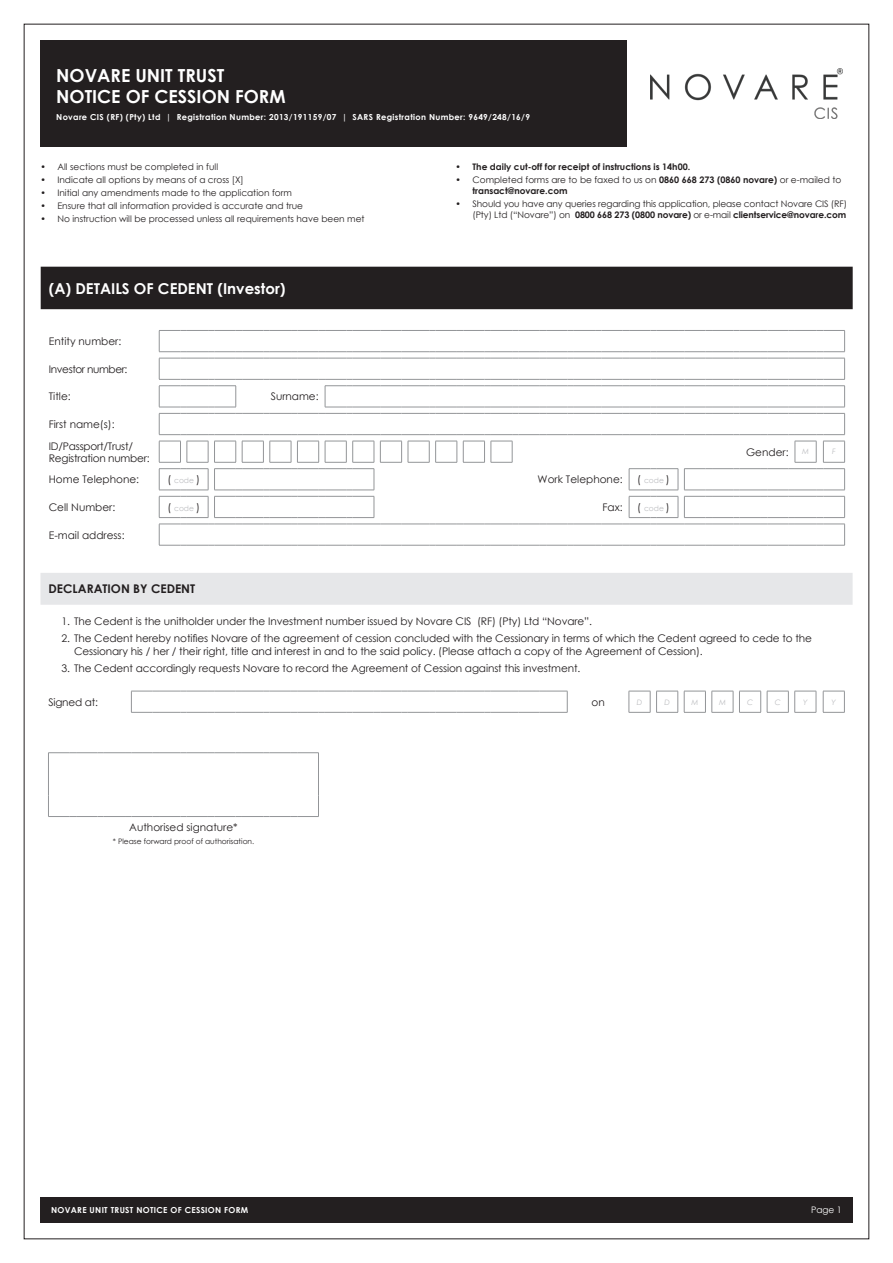
<style>
.page{position:relative;width:893px;height:1263px;background:#fff}
.page>*{position:absolute;margin:0;border:0;box-sizing:border-box;transform-origin:0 0}
.t1{font:700 18px "Century Gothic";color:#fff}
.t2{font:700 15px "Century Gothic";color:#fff}
.t3{font:700 12px "Century Gothic";color:#231f20}
.Body_Copy{font:10.5px/12.6px "Century Gothic";letter-spacing:-.01em;color:#231f20}
.Body_Copy-2{font:10.5px "Century Gothic";letter-spacing:-.04em;color:#231f20}
.t4{font:9px/10.8px "Century Gothic";color:#231f20}
.t5{font:700 9px "Century Gothic";color:#231f20}
.t6{font:9px "Century Gothic";color:#fff}
.t7{font:700 8.25px "Century Gothic";letter-spacing:.04em;color:#fff}
.t8{font:7.5px "Century Gothic";color:#231f20}
.t9{font:7.5px "Century Gothic";color:#bcbdc0}
.t10{font:italic 7.5px "Century Gothic";color:#bcbdc0}
.s1{font-weight:700}
.s2{font-size:10.5px;color:#231f20}
</style>
<div class="page">
<div style="left:40px;top:1197px;width:813px;height:25px;background:#231f20"></div>
<div style="left:40px;top:40px;width:586px;height:107px;background:#231f20"></div>
<div style="left:40px;top:573px;width:813px;height:32px;background:#e6e7e9"></div>
<svg style="left:629px;top:691px;width:77px;height:22px"></svg>
<svg style="left:712px;top:691px;width:49px;height:22px"></svg>
<svg style="left:767px;top:691px;width:50px;height:22px"></svg>
<svg style="left:823px;top:691px;width:22px;height:22px"></svg>
<svg style="left:131px;top:691px;width:437px;height:22px"></svg>
<svg style="left:48px;top:752px;width:271px;height:65px"></svg>
<div style="left:41px;top:267px;width:812px;height:42px;background:#231f20"></div>
<svg style="left:408px;top:441px;width:77px;height:22px"></svg>
<svg style="left:491px;top:441px;width:22px;height:22px"></svg>
<svg style="left:159px;top:441px;width:243px;height:77px"></svg>
<svg style="left:629px;top:441px;width:216px;height:77px"></svg>
<svg style="left:159px;top:330px;width:686px;height:22px"></svg>
<svg style="left:159px;top:358px;width:686px;height:77px"></svg>
<svg style="left:159px;top:524px;width:686px;height:22px"></svg>
<img style="left:651px;top:68px;width:191px;height:50px">
<p class="t1" style="left:56px;top:61px;width:170px">NOVARE UNIT TRUST</p>
<p class="t1" style="left:56px;top:83px;width:231px">NOTICE OF CESSION FORM</p>
<p class="t7" style="left:56px;top:111px;width:475px">Novare CIS (RF) (Pty) Ltd | Registration Number: 2013/191159/07 | SARS Registration Number: 9649/248/16/9</p>
<p class="t4" style="left:40px;top:161px;width:179px">• All sections must be completed in full</p>
<p class="t4" style="left:40px;top:174px;width:205px">• Indicate all options by means of a cross [X]</p>
<p class="t4" style="left:40px;top:187px;width:253px">• Initial any amendments made to the application form</p>
<p class="t4" style="left:40px;top:200px;width:264px">• Ensure that all information provided is accurate and true</p>
<p class="t4" style="left:40px;top:213px;width:326px">• No instruction will be processed unless all requirements have been met</p>
<p class="t2" style="left:49px;top:277px;width:238px">(A) DETAILS OF CEDENT (Investor)</p>
<p class="t5" style="left:455px;top:160px;width:236px">• The daily cut-off for receipt of instructions is 14h00.</p>
<p class="t4" style="left:472px;top:174px;width:370px;text-indent:-17px">• Completed forms are to be faxed to us on <span class="s1">0860 668 273 (0860 novare)</span> or e-mailed to <span class="s1">transact@novare.com</span></p>
<p class="t4" style="left:455px;top:198px;width:393px;text-align:right">• Should you have any queries regarding this application, please contact Novare CIS (RF) (Pty) Ltd (“Novare”) on <span class="s1">0800 668 273 (0800 novare)</span> or e-mail <span class="s1">clientservice@novare.com</span></p>
<p class="Body_Copy" style="left:49px;top:335px;width:74px">Entity number:</p>
<p class="Body_Copy-2" style="left:49px;top:362px;width:80px">Investor number:</p>
<p class="Body_Copy" style="left:49px;top:390px;width:23px">Title:</p>
<p class="Body_Copy" style="left:271px;top:390px;width:49px">Surname:</p>
<p class="Body_Copy" style="left:49px;top:418px;width:67px">First name(s):</p>
<p class="Body_Copy" style="left:49px;top:440px;width:102px;line-height:12px">ID/Passport/Trust/<br>Registration number:</p>
<p class="Body_Copy" style="left:746px;top:445px;width:44px">Gender:</p>
<p class="t10" style="left:802px;top:446px;width:8px">M</p>
<p class="t10" style="left:832px;top:446px;width:5px">F</p>
<p class="Body_Copy" style="left:49px;top:473px;width:92px">Home Telephone:</p>
<p class="t9" style="left:167px;top:475px;width:34px"><span class="s2">(</span> code <span class="s2">)</span></p>
<p class="Body_Copy" style="left:538px;top:473px;width:87px">Work Telephone:</p>
<p class="t9" style="left:637px;top:475px;width:34px"><span class="s2">(</span> code <span class="s2">)</span></p>
<p class="Body_Copy" style="left:49px;top:501px;width:68px">Cell Number:</p>
<p class="t9" style="left:167px;top:503px;width:34px"><span class="s2">(</span> code <span class="s2">)</span></p>
<p class="Body_Copy" style="left:602px;top:501px;width:22px">Fax:</p>
<p class="t9" style="left:637px;top:503px;width:34px"><span class="s2">(</span> code <span class="s2">)</span></p>
<p class="Body_Copy" style="left:49px;top:528px;width:77px">E-mail address:</p>
<p class="t3" style="left:49px;top:580px;width:148px">DECLARATION BY CEDENT</p>
<p class="Body_Copy" style="left:61px;top:615px;width:532px">1. The Cedent is the unitholder under the Investment number issued by Novare CIS (RF) (Pty) Ltd “Novare”.</p>
<p class="Body_Copy" style="left:74px;top:632px;width:739px;text-indent:-13px">2. The Cedent hereby notifies Novare of the agreement of cession concluded with the Cessionary in terms of which the Cedent agreed to cede to the<br>Cessionary his / her / their right, title and interest in and to the said policy. (Please attach a copy of the Agreement of Cession).</p>
<p class="Body_Copy" style="left:61px;top:661px;width:521px">3. The Cedent accordingly requests Novare to record the Agreement of Cession against this investment.</p>
<p class="Body_Copy" style="left:48px;top:695px;width:51px">Signed at:</p>
<p class="Body_Copy" style="left:591px;top:695px;width:15px">on</p>
<p class="t10" style="left:637px;top:696px;width:7px">D</p>
<p class="t10" style="left:664px;top:696px;width:7px">D</p>
<p class="t10" style="left:691px;top:696px;width:8px">M</p>
<p class="t10" style="left:719px;top:696px;width:8px">M</p>
<p class="t10" style="left:747px;top:696px;width:8px">C</p>
<p class="t10" style="left:775px;top:696px;width:8px">C</p>
<p class="t10" style="left:803px;top:696px;width:6px">Y</p>
<p class="t10" style="left:832px;top:696px;width:6px">Y</p>
<p class="Body_Copy" style="left:129px;top:820px;width:110px">Authorised signature*</p>
<p class="t8" style="left:113px;top:836px;width:143px">* Please forward proof of authorisation.</p>
<p class="t7" style="left:51px;top:1204px;width:199px">NOVARE UNIT TRUST NOTICE OF CESSION FORM</p>
<p class="t6" style="left:811px;top:1204px;width:32px">Page 1</p>
</div>
